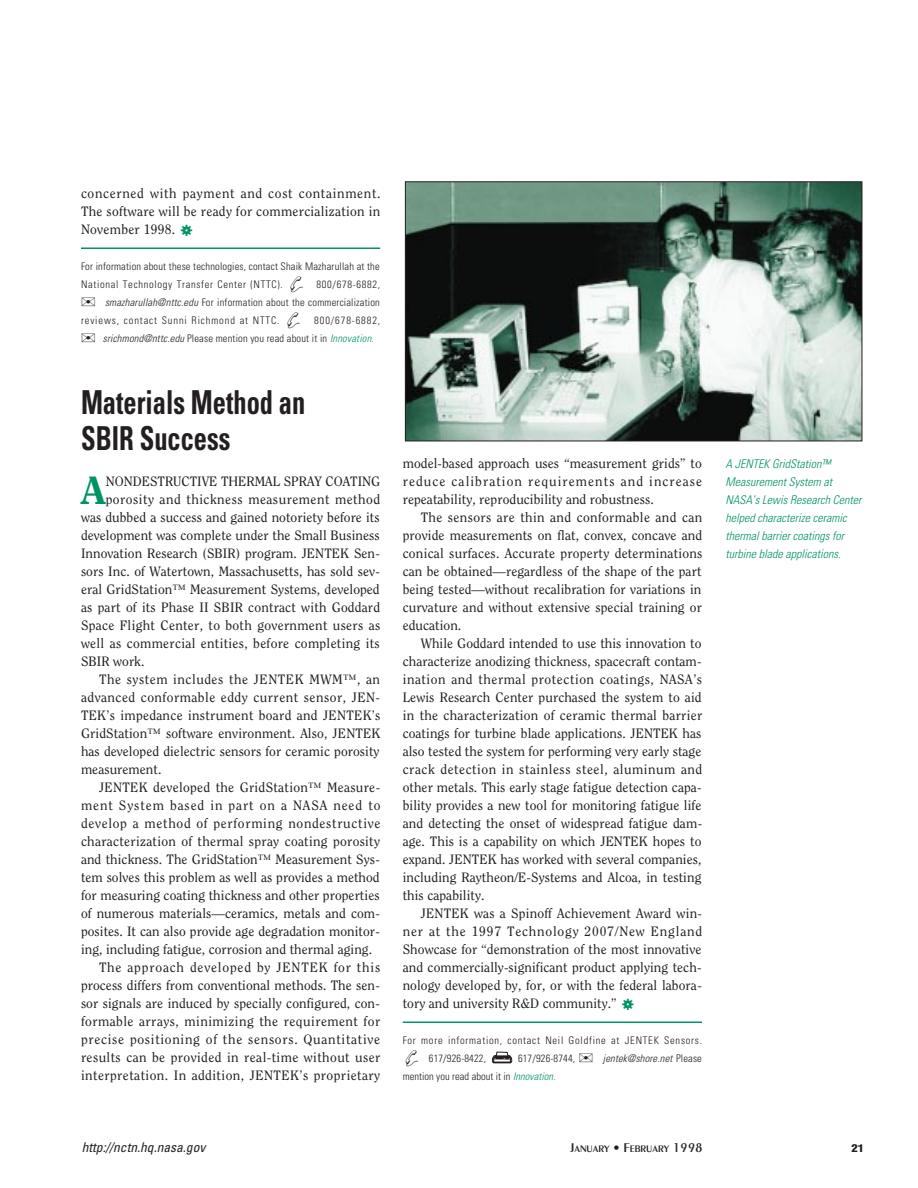
<style>
.page{position:relative;width:918px;height:1188px;background:#fff}
.page>*{position:absolute;margin:0;border:0;box-sizing:border-box;transform-origin:0 0}
.t1{font:800 39.15px "Clearface";color:#009365}
.t2{font:700 condensed 33px/36px "Univers";color:#231f20;scale:.8 1}
.t3{font:13.5px/18px "Clearface";letter-spacing:.005em;color:#231f20;text-align:justify}
.t4{font:13.5px "Clearface";letter-spacing:.035em;color:#231f20}
.t5{font:13.5px "Clearface";letter-spacing:.03em;color:#231f20}
.t6{font:13.5px "Clearface";letter-spacing:.05em;color:#231f20}
.t7{font:13.5px "Clearface";letter-spacing:.06em;color:#231f20}
.t8{font:13.5px "Clearface";letter-spacing:.065em;color:#231f20}
.t9{font:13.5px "Clearface";letter-spacing:.04em;color:#231f20}
.t10{font:italic condensed 13.5px "Univers";color:#231f20}
.t11{font:italic 300 condensed 12px/18px "Univers";color:#009365}
.t12{font:300 condensed 10.5px/18px "Univers";letter-spacing:.07em;color:#231f20;text-align:justify}
.t13{font:300 condensed 10.5px/18px "Univers";letter-spacing:.005em;color:#231f20}
.t14{font:900 condensed 10.5px "Helvetica";color:#231f20;scale:1.2 1}
.t15{font:600 10.2px "Peignot";color:#231f20}
.s1{font-family:"Nucleus One";font-size:15px;color:#009365}
.s2{font-style:italic}
.s3{font-style:italic;color:#009365}
.s4{font-size:13.5px}
</style>
<div class="page">
<hr style="left:81px;top:248px;width:299px;height:1px;background:#009365">
<hr style="left:403px;top:1022px;width:299px;height:1px;background:#009365">
<img style="left:407px;top:183px;width:453px;height:256px">
<div style="left:405px;top:181px;width:457px;height:260px;border:1px solid #231f20"></div>
<svg style="left:492px;top:1052px;width:20px;height:11px"></svg>
<p class="t3" style="left:81px;top:185px;width:301px">concerned with payment and cost containment.<br>The software will be ready for commercialization in November 1998. <span class="s1">f</span></p>
<p class="t12" style="left:81px;top:258px;width:301px">For information about these technologies, contact Shaik Mazharullah at the National Technology Transfer Center (NTTC). ✆ 800/678-6882, ✉ <span class="s2">smazharullah@nttc.edu</span> For information about the commercialization reviews, contact Sunni Richmond at NTTC. ✆ 800/678-6882, ✉ <span class="s2">srichmond@nttc.edu</span> P l e a s e m e n t i o n y o u r e a d a b o u t i t i n <span class="s3">Innovation.</span></p>
<h2 class="t2" style="left:81px;top:388px;width:282px">Materials Method an<br>SBIR Success</h2>
<h1 class="t1" style="left:82px;top:474px;width:25px">A</h1>
<p class="t3" style="left:106px;top:473px;width:276px">NONDESTRUCTIVE THERMAL SPRAY COATING</p>
<p class="t4" style="left:106px;top:494px;width:276px">porosity and thickness measurement method</p>
<p class="t3" style="left:81px;top:509px;width:300px">was dubbed a success and gained notoriety before its</p>
<p class="t3" style="left:81px;top:527px;width:300px">development was complete under the Small Business</p>
<p class="t3" style="left:81px;top:545px;width:301px">Innovation Research (SBIR) program. JENTEK Sen-</p>
<p class="t3" style="left:81px;top:563px;width:301px">sors Inc. of Watertown, Massachusetts, has sold sev-</p>
<p class="t3" style="left:81px;top:581px;width:300px">eral GridStation™ Measurement Systems, developed</p>
<p class="t3" style="left:81px;top:599px;width:301px">as part of its Phase II SBIR contract with Goddard</p>
<p class="t3" style="left:81px;top:617px;width:301px">Space Flight Center, to both government users as</p>
<p class="t3" style="left:81px;top:635px;width:300px">well as commercial entities, before completing its</p>
<p class="t3" style="left:81px;top:653px;width:65px">SBIR work.</p>
<p class="t9" style="left:99px;top:674px;width:283px">The system includes the JENTEK MWM™, an</p>
<p class="t4" style="left:81px;top:692px;width:301px">advanced conformable eddy current sensor, JEN-</p>
<p class="t3" style="left:81px;top:707px;width:301px">TEK’s impedance instrument board and JENTEK’s</p>
<p class="t3" style="left:81px;top:725px;width:301px">GridStation™ software environment. Also, JENTEK</p>
<p class="t3" style="left:81px;top:743px;width:300px">has developed dielectric sensors for ceramic porosity</p>
<p class="t3" style="left:81px;top:761px;width:82px">measurement.</p>
<p class="t3" style="left:99px;top:779px;width:283px">JENTEK developed the GridStation™ Measure-</p>
<p class="t8" style="left:81px;top:800px;width:301px">ment System based in part on a NASA need to</p>
<p class="t6" style="left:81px;top:818px;width:301px">develop a method of performing nondestructive</p>
<p class="t3" style="left:81px;top:833px;width:301px">characterization of thermal spray coating porosity</p>
<p class="t3" style="left:81px;top:851px;width:301px">and thickness. The GridStation™ Measurement Sys-</p>
<p class="t3" style="left:81px;top:869px;width:300px">tem solves this problem as well as provides a method</p>
<p class="t3" style="left:81px;top:887px;width:300px">for measuring coating thickness and other properties</p>
<p class="t3" style="left:81px;top:905px;width:301px">of numerous materials—ceramics, metals and com-</p>
<p class="t3" style="left:81px;top:923px;width:301px">posites. It can also provide age degradation monitor-</p>
<p class="t3" style="left:81px;top:941px;width:293px">ing, including fatigue, corrosion and thermal aging.</p>
<p class="t7" style="left:99px;top:962px;width:283px">The approach developed by JENTEK for this</p>
<p class="t3" style="left:81px;top:977px;width:301px">process differs from conventional methods. The sen-</p>
<p class="t3" style="left:81px;top:995px;width:301px">sor signals are induced by specially configured, con-</p>
<p class="t4" style="left:81px;top:1016px;width:301px">formable arrays, minimizing the requirement for</p>
<p class="t6" style="left:81px;top:1034px;width:301px">precise positioning of the sensors. Quantitative</p>
<p class="t5" style="left:81px;top:1052px;width:301px">results can be provided in real-time without user</p>
<p class="t5" style="left:81px;top:1070px;width:301px">interpretation. In addition, JENTEK’s proprietary</p>
<p class="t3" style="left:403px;top:455px;width:301px">model-based approach uses “measurement grids” to reduce calibration requirements and increase repeatability, reproducibility and robustness.</p>
<p class="t3" style="left:403px;top:509px;width:301px;text-indent:18px">The sensors are thin and conformable and can provide measurements on flat, convex, concave and conical surfaces. Accurate property determinations can be obtained—regardless of the shape of the part being tested—without recalibration for variations in curvature and without extensive special training or education.</p>
<p class="t3" style="left:403px;top:635px;width:301px;text-indent:18px">While Goddard intended to use this innovation to characterize anodizing thickness, spacecraft contam&shy;ination and thermal protection coatings, NASA’s Lewis Research Center purchased the system to aid in the characterization of ceramic thermal barrier coatings for turbine blade applications. JENTEK has also tested the system for performing very early stage crack detection in stainless steel, aluminum and other metals. This early stage fatigue detection capa&shy;bility provides a new tool for monitoring fatigue life and detecting the onset of widespread fatigue dam&shy;age. This is a capability on which JENTEK hopes to expand. JENTEK has worked with several companies, including Raytheon/E-Systems and Alcoa, in testing this capability.</p>
<p class="t3" style="left:403px;top:905px;width:301px;text-indent:18px">JENTEK was a Spinoff Achievement Award win&shy;ner at the 1997 Technology 2007/New England Showcase for “demonstration of the most innovative and commercially-significant product applying tech&shy;nology developed by, for, or with the federal labora&shy;tory and university R&amp;D community.” <span class="s1">f</span></p>
<p class="t12" style="left:403px;top:1032px;width:301px">For more information, contact Neil Goldfine at JENTEK Sensors. ✆ 617/926-8422,</p>
<p class="t13" style="left:403px;top:1050px;width:301px;text-indent:115px">617/926-8744, ✉ <span class="s2">jentek@shore.net</span> Please mention you read about it in <span class="s3">Innovation.</span></p>
<p class="t11" style="left:726px;top:456px;width:140px">A JENTEK GridStation™<br>MeasurementSystem at<br>NASA’s Lewis Research Center helped characterize ceramic thermalbarriercoatings for turbine blade applications.</p>
<p class="t10" style="left:82px;top:1142px;width:128px">http://nctn.hq.nasa.gov</p>
<p class="t15" style="left:570px;top:1145px;width:134px"><span class="s4">J</span>ANUARY <span class="s4">• F</span>EBRUARY <span class="s4">1998</span></p>
<p class="t14" style="left:851px;top:1144px;width:12px">21</p>
</div>
